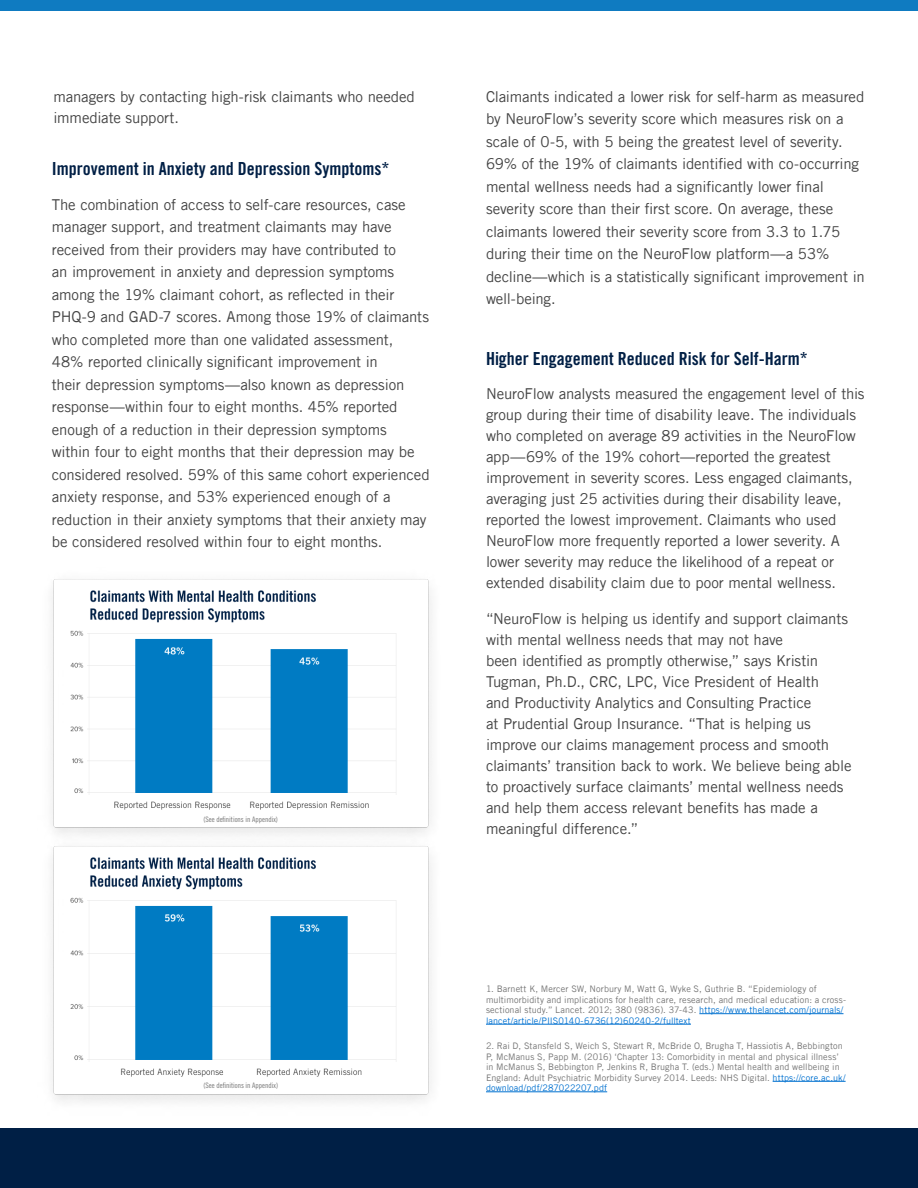
<style>
.page{position:relative;width:918px;height:1188px;background:#fff}
.page>*{position:absolute;margin:0;border:0;box-sizing:border-box;transform-origin:0 0}
.t1{font:700 condensed 18px "Prudential Modern";color:#001f45}
.Subhead{font:500 15px/22.5px "Prudential Modern";letter-spacing:-.01em;color:#444}
.Body{font:500 15px/21px "Prudential Modern";letter-spacing:-.01em;color:#444}
.t2{font:500 9px/10.5px "Prudential Modern";letter-spacing:.01em;color:#757575}
.Body-2{font:500 condensed 7.5px "Prudential Modern";color:#757575}
.s1{color:#0071d0}
</style>
<div class="page">
<div style="left:0;top:1129px;width:918px;height:59px;background:#001f45"></div>
<img style="left:51px;top:579px;width:381px;height:256px">
<div style="left:0;top:0;width:918px;height:11px;background:#0f7bc1"></div>
<img style="left:51px;top:846px;width:381px;height:256px">
<hr style="left:699px;top:1013px;width:144px;height:1px;background:#0071d0">
<hr style="left:486px;top:1024px;width:205px;height:1px;background:#0071d0">
<hr style="left:773px;top:1081px;width:73px;height:1px;background:#0071d0">
<hr style="left:486px;top:1092px;width:121px;height:1px;background:#0071d0">
<p class="Body" style="left:54px;top:86px;width:363px">managers by contacting high-risk claimants who needed immediate support.</p>
<h3 class="t1" style="left:52px;top:157px;width:339px">Improvement in Anxiety and Depression Symptoms*</h3>
<p class="Subhead" style="left:52px;top:193px;width:379px">The combination of access to self-care resources, case manager support, and treatment claimants may have received from their providers may have contributed to<br>an improvement in anxiety and depression symptoms among the 19% claimant cohort, as reflected in their PHQ-9 and GAD-7 scores. Among those 19% of claimants who completed more than one validated assessment,<br>48% reported clinically significant improvement in<br>their depression symptoms—also known as depression response—within four to eight months. 45% reported enough of a reduction in their depression symptoms<br>within four to eight months that their depression may be considered resolved. 59% of this same cohort experienced anxiety response, and 53% experienced enough of a reduction in their anxiety symptoms that their anxiety may be considered resolved within four to eight months.</p>
<p class="Body-2" style="left:203px;top:814px;width:76px">(See definitions in Appendix)</p>
<p class="Subhead" style="left:486px;top:85px;width:380px">Claimants indicated a lower risk for self-harm as measured by NeuroFlow’s severity score which measures risk on a scale of 0-5, with 5 being the greatest level of severity.<br>69% of the 19% of claimants identified with co-occurring mental wellness needs had a significantly lower final severity score than their first score. On average, these claimants lowered their severity score from 3.3 to 1.75 during their time on the NeuroFlow platform—a 53% decline—which is a statistically significant improvement in well-being.</p>
<h3 class="t1" style="left:486px;top:348px;width:323px">Higher Engagement Reduced Risk for Self-Harm*</h3>
<p class="Body" style="left:486px;top:383px;width:380px">NeuroFlow analysts measured the engagement level of this group during their time of disability leave. The individuals who completed on average 89 activities in the NeuroFlow app—69% of the 19% cohort—reported the greatest improvement in severity scores. Less engaged claimants, averaging just 25 activities during their disability leave, reported the lowest improvement. Claimants who used NeuroFlow more frequently reported a lower severity. A lower severity may reduce the likelihood of a repeat or extended disability claim due to poor mental wellness.</p>
<p class="Body" style="left:486px;top:608px;width:367px">“NeuroFlow is helping us identify and support claimants with mental wellness needs that may not have<br>been identified as promptly otherwise,” says Kristin Tugman, Ph.D., CRC, LPC, Vice President of Health<br>and Productivity Analytics and Consulting Practice<br>at Prudential Group Insurance. “That is helping us improve our claims management process and smooth claimants’ transition back to work. We believe being able to proactively surface claimants’ mental wellness needs and help them access relevant benefits has made a meaningful difference.”</p>
<p class="Body-2" style="left:204px;top:1081px;width:76px">(See definitions in Appendix)</p>
<p class="t2" style="left:486px;top:983px;width:362px">1. Barnett K, Mercer SW, Norbury M, Watt G, Wyke S, Guthrie B. “Epidemiology of multimorbidity and implications for health care, research, and medical education: a cross&shy;sectional study.” Lancet. 2012; 380 (9836). 37-43. <span class="s1">https://www.thelancet.com/journals/ lancet/article/PIIS0140-6736(12)60240-2/fulltext</span></p>
<p class="t2" style="left:486px;top:1041px;width:361px">2. Rai D, Stansfeld S, Weich S, Stewart R, McBride O, Brugha T, Hassiotis A, Bebbington P, McManus S, Papp M. (2016) ‘Chapter 13: Comorbidity in mental and physical illness’ in McManus S, Bebbington P, Jenkins R, Brugha T. (eds.) Mental health and wellbeing in England: Adult Psychiatric Morbidity Survey 2014. Leeds: NHS Digital. <span class="s1">https://core.ac.uk/ download/pdf/287022207.pdf</span></p>
</div>
